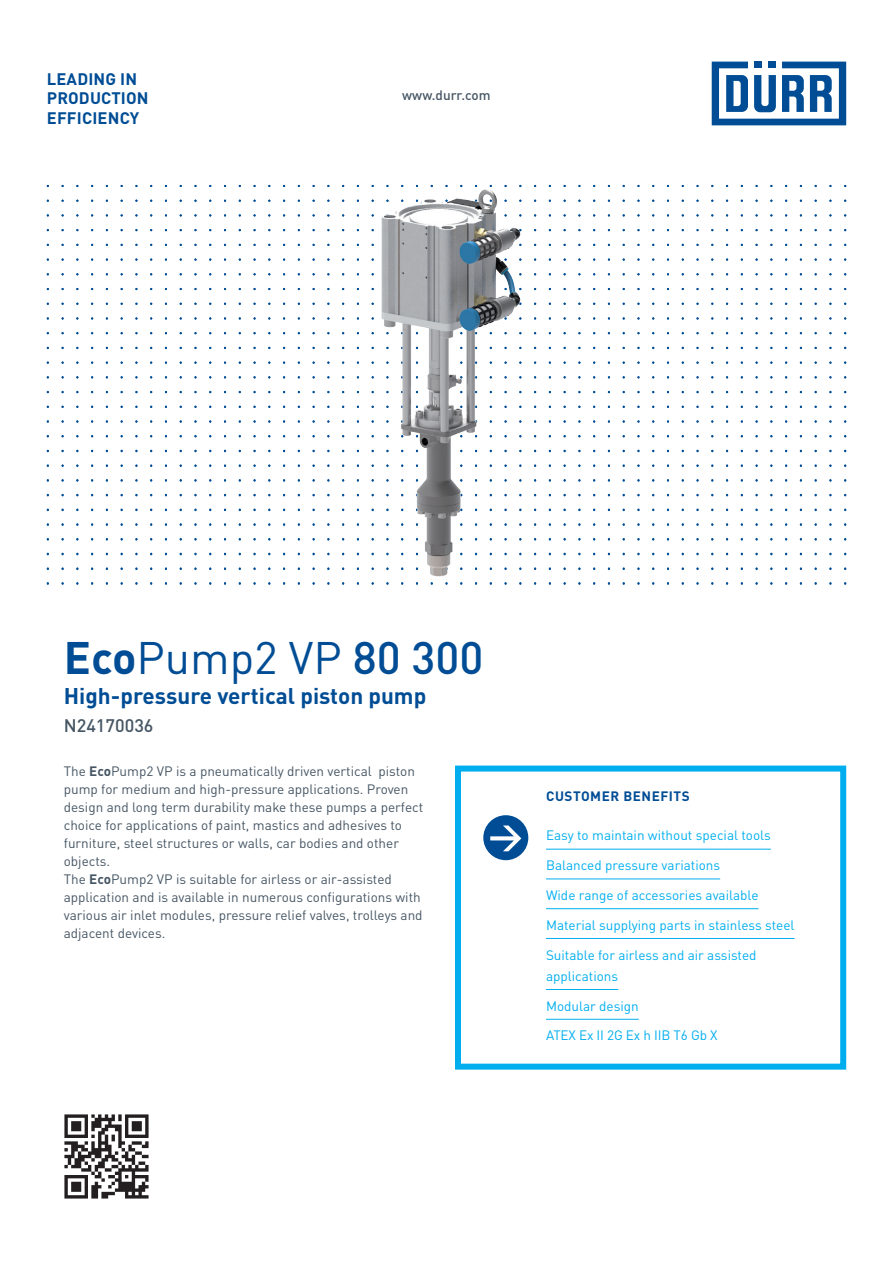
<style>
.page{position:relative;width:893px;height:1263px;background:#fff}
.page>*{position:absolute;margin:0;border:0;box-sizing:border-box;transform-origin:0 0}
.Headline_30pt{font:45px "DIN Pro";color:#014d95}
.Subheadline_15pt{font:700 22.5px "DIN Pro";color:#014d95}
.Subheadline_15pt_gra{font:500 18px "DIN Pro";color:#465664}
.t1{font:700 16.5px/19.5px "DIN Pro";letter-spacing:.01em;color:#014d95}
.Fließtext_EN{font:13.5px/18px "DIN Pro";color:#465664}
.Benefits_Inhalt{font:13.5px/21.3px "DIN Pro";color:#00aeef}
.Benefits_Abstand_Inh{font:13.5px "DIN Pro";letter-spacing:-.01em;color:#00aeef}
.Benefits_Überschrift{font:700 13.5px "DIN Pro";letter-spacing:.04em;color:#014d95}
.t2{font:500 13.5px "DIN Pro";color:#465664}
.s1{font-weight:700}
.s2{font-weight:500}
</style>
<div class="page">
<svg style="left:712px;top:62px;width:134px;height:63px"></svg>
<svg style="left:782px;top:75px;width:22px;height:37px"></svg>
<hr style="left:546px;top:849px;width:225px;height:1px;background:#00aeef">
<hr style="left:546px;top:879px;width:174px;height:1px;background:#00aeef">
<hr style="left:546px;top:908px;width:212px;height:1px;background:#00aeef">
<hr style="left:546px;top:938px;width:248px;height:1px;background:#00aeef">
<hr style="left:546px;top:989px;width:72px;height:1px;background:#00aeef">
<hr style="left:546px;top:1019px;width:93px;height:1px;background:#00aeef">
<div style="left:455px;top:765px;width:391px;height:305px;border:6px solid #00aeef"></div>
<div style="left:483px;top:815px;width:45px;height:45px;background:#014d95;border-radius:50%"></div>
<svg style="left:490px;top:825px;width:31px;height:26px"></svg>
<img style="left:64px;top:1114px;width:85px;height:85px">
<img style="left:327px;top:184px;width:239px;height:401px">
<p class="t1" style="left:47px;top:68px;width:103px">LEADING IN<br>PRODUCTION<br>EFFICIENCY</p>
<p class="t2" style="left:402px;top:84px;width:90px">www.durr.com</p>
<p class="Headline_30pt" style="left:64px;top:622px;width:421px"><span class="s1">Eco</span>Pump2 VP <span class="s2">80 300</span></p>
<p class="Subheadline_15pt" style="left:64px;top:678px;width:364px">High-pressure vertical piston pump</p>
<p class="Subheadline_15pt_gra" style="left:64px;top:711px;width:91px">N24170036</p>
<p class="Fließtext_EN" style="left:64px;top:760px;width:361px">The <span class="s1">Eco</span>Pump2 VP is a pneumatically driven vertical piston pump for medium and high-pressure applications. Proven design and long term durability make these pumps a perfect choice for applications of paint, mastics and adhesives to furniture, steel structures or walls, car bodies and other objects.</p>
<p class="Fließtext_EN" style="left:64px;top:868px;width:360px">The <span class="s1">Eco</span>Pump2 VP is suitable for airless or air-assisted application and is available in numerous configurations with various air inlet modules, pressure relief valves, trolleys and adjacent devices.</p>
<p class="Benefits_Überschrift" style="left:546px;top:786px;width:145px">CUSTOMER BENEFITS</p>
<p class="Benefits_Inhalt" style="left:546px;top:823px;width:226px">Easy to maintain without special tools</p>
<p class="Benefits_Inhalt" style="left:546px;top:853px;width:176px">Balanced pressure variations</p>
<p class="Benefits_Inhalt" style="left:546px;top:883px;width:214px">Wide range of accessories available</p>
<p class="Benefits_Inhalt" style="left:546px;top:913px;width:250px">Material supplying parts in stainless steel</p>
<p class="Benefits_Inhalt" style="left:546px;top:943px;width:212px">Suitable for airless and air assisted applications</p>
<p class="Benefits_Inhalt" style="left:546px;top:994px;width:94px">Modular design</p>
<p class="Benefits_Abstand_Inh" style="left:546px;top:1024px;width:173px">ATEX Ex II 2G Ex h IIB T6 Gb X</p>
</div>
